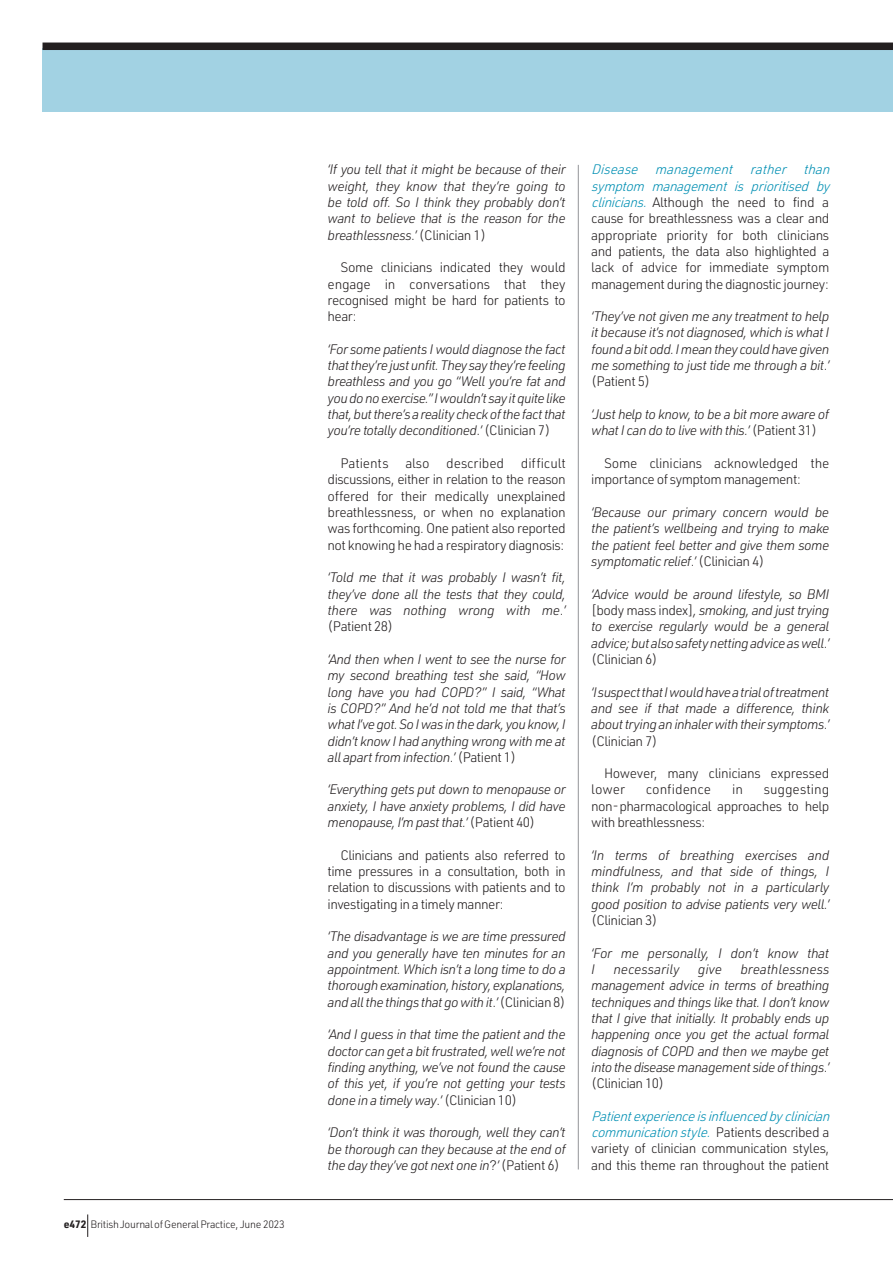
<style>
.page{position:relative;width:893px;height:1263px;background:#fff}
.page>*{position:absolute;margin:0;border:0;box-sizing:border-box;transform-origin:0 0}
.t1{font:italic 300 13.5px/16.4px "URWDIN";letter-spacing:-.04em;color:#231f20;text-align:justify}
.t2{font:300 13.5px/16.4px "URWDIN";letter-spacing:-.035em;color:#231f20;text-align:justify}
.t3{font:italic 300 13.5px "URWDIN";letter-spacing:-.005em;color:#231f20}
.t4{font:300 13.5px "URWDIN";color:#231f20}
.t5{font:300 10.5px "URWDIN";letter-spacing:-.025em;color:#231f20}
.s1{font-weight:700}
.s2{font-style:normal}
.s3{font-style:italic;color:#008fb3}
</style>
<div class="page">
<div style="left:43px;top:48px;width:850px;height:64px;background:#a2d2e3"></div>
<div style="left:43px;top:43px;width:850px;height:7px;background:#231f20"></div>
<hr style="left:578px;top:165px;width:1px;height:1004px;background:#939598">
<hr style="left:64px;top:1199px;width:829px;height:1px;background:#231f20">
<svg style="left:87px;top:1214px;width:1px;height:23px"></svg>
<p class="t5" style="left:64px;top:1217px;width:223px"><span class="s1">e472</span> BritishJournalofGeneralPractice, June 2023</p>
<p class="t1" style="left:328px;top:161px;width:240px">‘If you tell that it might be because of their weight, they know that they’re going to be told off. So I think they probably don’t want to believe that is the reason for the breathlessness<span class="s2">.</span>’ <span class="s2">(Clinician 1)</span></p>
<p class="t2" style="left:328px;top:259px;width:240px;text-indent:13px">Some clinicians indicated they would engage in conversations that they recognised might be hard for patients to hear:</p>
<p class="t1" style="left:328px;top:340px;width:240px">‘For some patients I would diagnose the fact that they’re just unfit. They say they’re feeling breathless and you go “Well you’re fat and you do no exercise.” I wouldn’t say it quite like that, but there’s a reality check of the fact that you’re totally deconditioned<span class="s2">.</span>’ <span class="s2">(Clinician 7)</span></p>
<p class="t2" style="left:328px;top:455px;width:240px;text-indent:13px">Patients also described difficult discussions, either in relation to the reason offered for their medically unexplained breathlessness, or when no explanation was forthcoming. One patient also reported not knowing he had a respiratory diagnosis:</p>
<p class="t1" style="left:328px;top:569px;width:240px">‘Told me that it was probably I wasn’t fit, they’ve done all the tests that they could, there was nothing wrong with me<span class="s2">.</span>’ <span class="s2">(Patient 28)</span></p>
<p class="t1" style="left:328px;top:650px;width:240px">‘And then when I went to see the nurse for my second breathing test she said, “How long have you had COPD?” I said, “What is COPD?” And he’d not told me that that’s what I’ve got. So I was in the dark, you know, I didn’t know I had anything wrong with me at all apart from infection<span class="s2">.</span>’ <span class="s2">(Patient 1)</span></p>
<p class="t1" style="left:328px;top:781px;width:240px">‘Everything gets put down to menopause or anxiety, I have anxiety problems, I did have menopause, I’m past that.’ <span class="s2">(Patient 40)</span></p>
<p class="t2" style="left:328px;top:846px;width:240px;text-indent:13px">Clinicians and patients also referred to time pressures in a consultation, both in relation to discussions with patients and to investigating in a timely manner:</p>
<p class="t1" style="left:328px;top:928px;width:240px">‘The disadvantage is we are time pressured and you generally have ten minutes for an appointment. Which isn’t a long time to do a thorough examination, history, explanations, and all the things that go with it<span class="s2">.</span>’ <span class="s2">(Clinician 8)</span></p>
<p class="t1" style="left:328px;top:1026px;width:240px">‘And I guess in that time the patient and the doctor can get a bit frustrated, well we’re not finding anything, we’ve not found the cause of this yet, if you’re not getting your tests done in a timely way<span class="s2">.</span>’ <span class="s2">(Clinician 10)</span></p>
<p class="t1" style="left:328px;top:1124px;width:240px">‘Don’t think it was thorough, well they can’t be thorough can they because at the end of the day they’ve got next one in<span class="s2">?</span>’ <span class="s2">(Patient 6)</span></p>
<p class="t2" style="left:591px;top:161px;width:244px;text-align:left"><span class="s3">Disease management rather than symptom management is prioritised by clinicians.</span> Although the need to find a cause for breathlessness was a clear and appropriate priority for both clinicians and patients, the data also highlighted a lack of advice for immediate symptom management during the diagnostic journey:</p>
<p class="t1" style="left:591px;top:308px;width:240px">‘They’ve not given me any treatment to help it because it’s not diagnosed, which is what I found a bit odd. I mean they could have given me something to just tide me through a bit<span class="s2">.</span>’ <span class="s2">(Patient 5)</span></p>
<p class="t1" style="left:591px;top:406px;width:240px">‘Just help to know, to be a bit more aware of what I can do to live with this.’ <span class="s2">(Patient 31)</span></p>
<p class="t2" style="left:591px;top:455px;width:240px;text-indent:13px">Some clinicians acknowledged the importance of symptom management:</p>
<p class="t1" style="left:591px;top:504px;width:240px">‘Because our primary concern would be the patient’s wellbeing and trying to make the patient feel better and give them some symptomatic relief<span class="s2">.</span>’ <span class="s2">(Clinician 4)</span></p>
<p class="t1" style="left:591px;top:585px;width:240px">‘Advice would be around lifestyle, so BMI <span class="s2">[body mass index]</span>, smoking, and just trying to exercise regularly would be a general advice; but also safety netting advice as well<span class="s2">.</span>’ <span class="s2">(Clinician 6)</span></p>
<p class="t1" style="left:591px;top:683px;width:240px">‘I suspect that I would have a trial of treatment and see if that made a difference, think about trying an inhaler with their symptoms<span class="s2">.</span>’ <span class="s2">(Clinician 7)</span></p>
<p class="t2" style="left:591px;top:765px;width:240px;text-indent:13px">However, many clinicians expressed lower</p>
<p class="t2" style="left:591px;top:781px;width:240px;text-indent:173px">suggesting non- pharmacological approaches to help with breathlessness:</p>
<p class="t1" style="left:591px;top:846px;width:240px">‘In terms of breathing exercises and mindfulness, and that side of things, I think I’m probably not in a particularly good position to advise patients very well.’</p>
<p class="t2" style="left:591px;top:912px;width:68px">(Clinician 3)</p>
<p class="t1" style="left:591px;top:944px;width:239px">‘For me personally, I don’t know that<br>I</p>
<p class="t4" style="left:646px;top:781px;width:67px">confidence</p>
<p class="t2" style="left:732px;top:781px;width:12px">in</p>
<p class="t3" style="left:613px;top:960px;width:68px">necessarily</p>
<p class="t1" style="left:698px;top:960px;width:26px">give</p>
<p class="t1" style="left:591px;top:960px;width:240px;text-indent:149px">breathlessness management advice in terms of breathing techniques and things like that. I don’t know that I give that initially. It probably ends up happening once you get the actual formal diagnosis of COPD and then we maybe get into the disease management side of things<span class="s2">.</span>’ <span class="s2">(Clinician 10)</span></p>
<p class="t2" style="left:591px;top:1107px;width:244px;text-align:left"><span class="s3">Patientexperienceisinfluencedbyclinician communicationstyle.</span> P a t i e n t s d e s c r i b e d a variety of clinician communication styles, and this theme ran throughout the patient</p>
</div>
